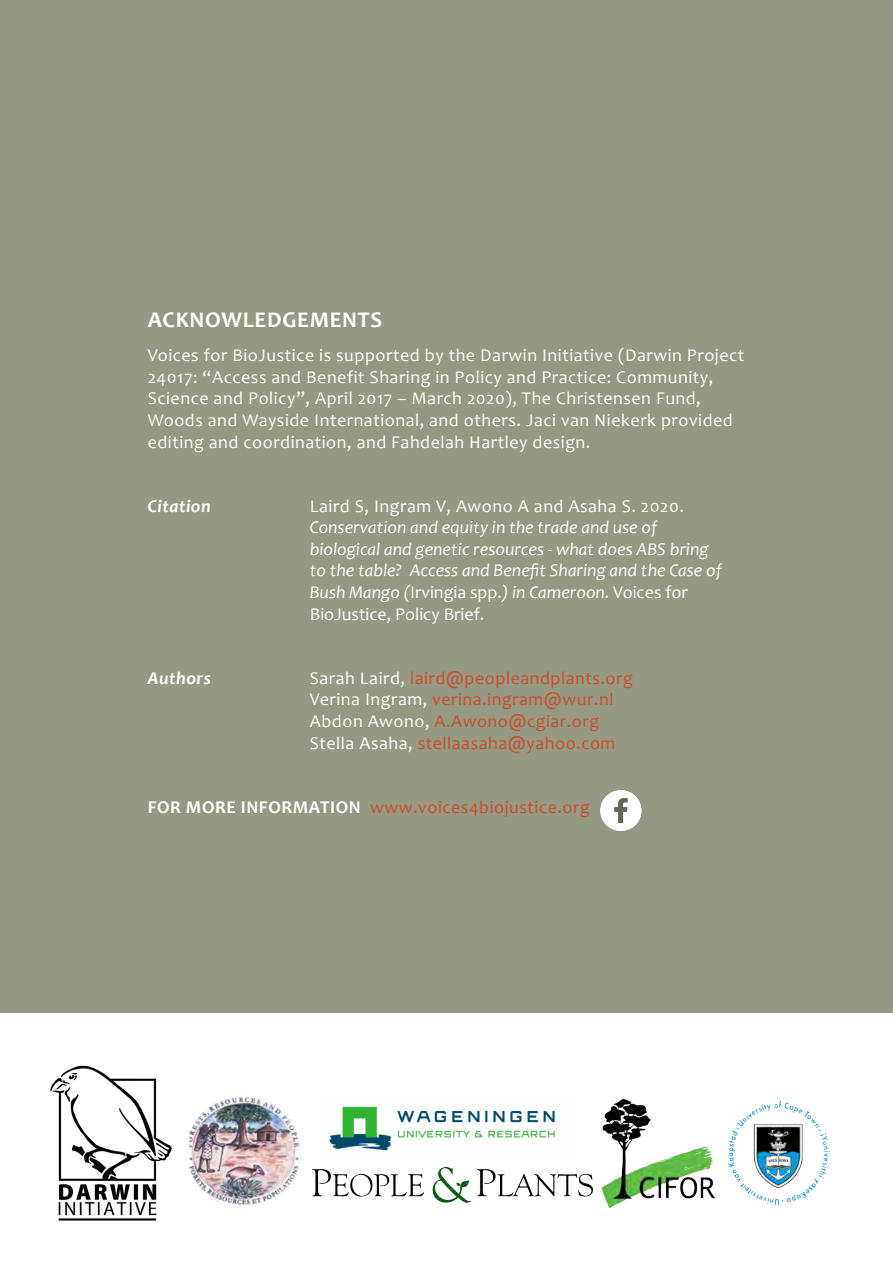
<style>
.page{position:relative;width:893px;height:1263px;background:#fff}
.page>*{position:absolute;margin:0;border:0;box-sizing:border-box;transform-origin:0 0}
.t1{font:700 22.5px "Candara";letter-spacing:.03em;color:#fff}
.t2{font:18px/21.6px "Candara";letter-spacing:.03em;color:#fff}
.t3{font:italic 18px/21.6px "Candara";color:#fff}
.t4{font:18px/21.6px "Candara";letter-spacing:.03em;color:#cb4e28}
.t5{font:italic 700 18px "Candara";letter-spacing:.03em;color:#fff}
.s1{font-style:normal}
.s2{color:#fff}
.s3{font-weight:700;color:#fff}
</style>
<div class="page">
<div style="left:0;top:0;width:893px;height:1013px;background:#959983"></div>
<img style="left:50px;top:1065px;width:122px;height:156px">
<img style="left:313px;top:1168px;width:280px;height:35px">
<img style="left:600px;top:790px;width:42px;height:41px;border-radius:21px">
<img style="left:601px;top:1099px;width:114px;height:108px">
<img style="left:329px;top:1106px;width:226px;height:45px">
<img style="left:188px;top:1095px;width:113px;height:114px">
<img style="left:728px;top:1102px;width:102px;height:103px">
<p class="t1" style="left:148px;top:305px;width:236px">ACKNOWLEDGEMENTS</p>
<p class="t2" style="left:148px;top:344px;width:598px">Voices for BioJustice is supported by the Darwin Initiative (Darwin Project 24017: “Access and Benefit Sharing in Policy and Practice: Community, Science and Policy”, April 2017 – March 2020), The Christensen Fund, Woods and Wayside International, and others. Jaci van Niekerk provided editing and coordination, and Fahdelah Hartley design.</p>
<p class="t5" style="left:148px;top:494px;width:64px">Citation</p>
<p class="t3" style="left:310px;top:495px;width:413px"><span class="s1">Laird S, Ingram V, Awono A and Asaha S. 2020.<br></span>Conservation and equity in the trade and use of biological and genetic resources - what does ABS bring to the table? Access and Benefit Sharing and the Case of Bush Mango (<span class="s1">Irvingia spp.</span>) in Cameroon. <span class="s1">Voices for BioJustice, Policy Brief.</span></p>
<p class="t5" style="left:148px;top:667px;width:65px">Authors</p>
<p class="t4" style="left:310px;top:667px;width:325px"><span class="s2">Sarah Laird,</span> laird@peopleandplants.org <span class="s2">Verina Ingram,</span> verina.ingram@wur.nl <span class="s2">Abdon Awono,</span> A.Awono@cgiar.org <span class="s2">Stella Asaha,</span> stellaasaha@yahoo.com</p>
<p class="t4" style="left:148px;top:796px;width:443px"><span class="s3">FOR MORE INFORMATION</span> www.voices4biojustice.org</p>
</div>
